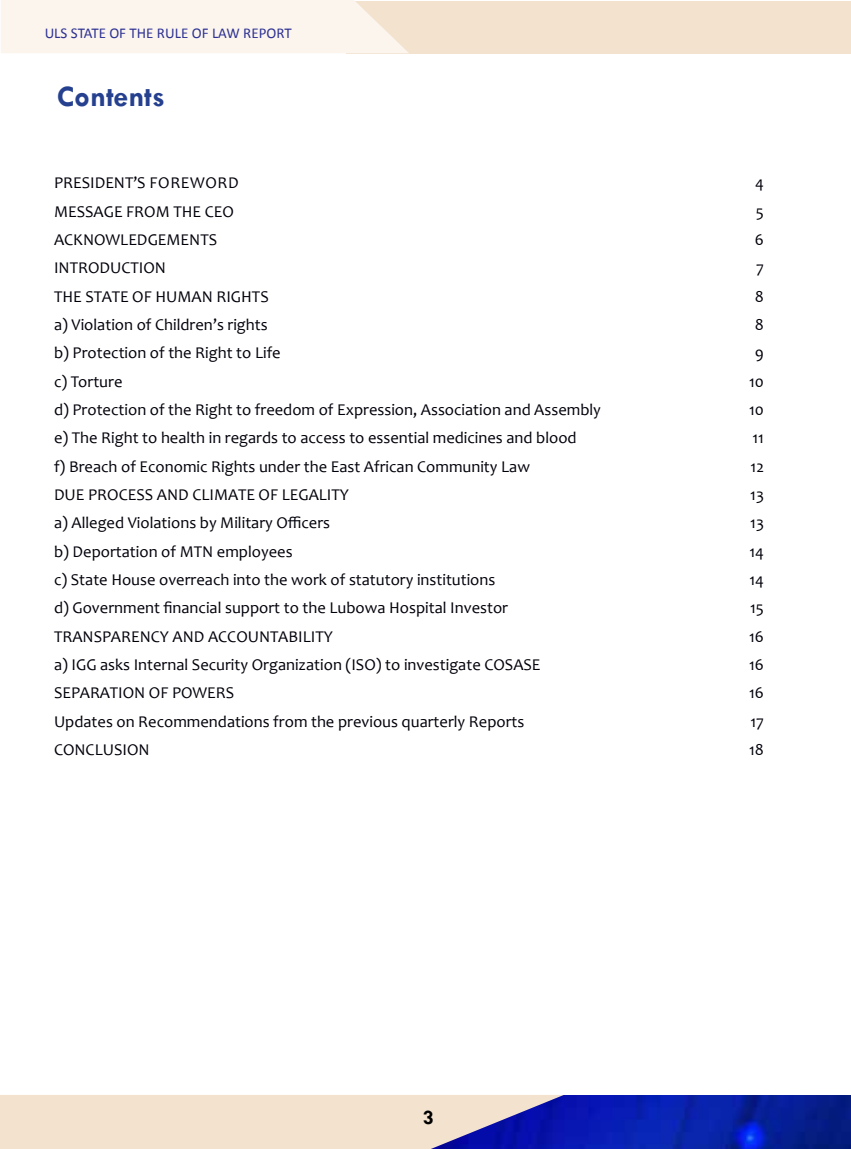
<style>
.page{position:relative;width:851px;height:1149px;background:#fff}
.page>*{position:absolute;margin:0;border:0;box-sizing:border-box;transform-origin:0 0}
.t1{font:700 30px "Tw Cen";color:#25408f}
.t2{font:700 21px "Tw Cen";color:#000}
.t3{font:16.5px "Candara";color:#00000a}
.t4{font:15px "Calibri";color:#2e3192}
</style>
<div class="page">
<img style="left:563px;top:1095px;width:287px;height:52px">
<svg style="left:0;top:1095px;width:563px;height:53px;background:#d7c9c9"></svg>
<div style="left:346px;top:1px;width:504px;height:52px;background:#f3e2ce"></div>
<div style="left:1px;top:0;width:408px;height:53px;background:#fbf5ee"></div>
<p class="t4" style="left:45px;top:23px;width:248px">ULS STATE OF THE RULE OF LAW REPORT</p>
<h1 class="t1" style="left:57px;top:78px;width:110px">Contents</h1>
<p class="t3" style="left:54px;top:173px;width:174px">PRESIDENT’S Foreword</p>
<p class="t3" style="left:755px;top:173px;width:10px">4</p>
<p class="t3" style="left:54px;top:201px;width:175px">MESSAGE FROM THE CEO</p>
<p class="t3" style="left:755px;top:201px;width:10px">5</p>
<p class="t3" style="left:54px;top:229px;width:165px">ACKNOWLEDGEMENTS</p>
<p class="t3" style="left:754px;top:229px;width:11px">6</p>
<p class="t3" style="left:54px;top:257px;width:113px">INTRODUCTION</p>
<p class="t3" style="left:756px;top:257px;width:9px">7</p>
<p class="t3" style="left:54px;top:286px;width:216px">THE STATE OF HUMAN RIGHTS</p>
<p class="t3" style="left:754px;top:286px;width:11px">8</p>
<p class="t3" style="left:54px;top:314px;width:215px">a) Violation of Children’s rights</p>
<p class="t3" style="left:754px;top:314px;width:11px">8</p>
<p class="t3" style="left:54px;top:342px;width:228px">b) Protection of the Right to Life</p>
<p class="t3" style="left:754px;top:342px;width:11px">9</p>
<p class="t3" style="left:54px;top:371px;width:70px">c) Torture</p>
<p class="t3" style="left:749px;top:371px;width:16px">10</p>
<p class="t3" style="left:54px;top:399px;width:548px">d) Protection of the Right to freedom of Expression, Association and Assembly</p>
<p class="t3" style="left:749px;top:399px;width:16px">10</p>
<p class="t3" style="left:54px;top:427px;width:524px">e) The Right to health in regards to access to essential medicines and blood</p>
<p class="t3" style="left:752px;top:427px;width:13px">11</p>
<p class="t3" style="left:54px;top:456px;width:477px">f) Breach of Economic Rights under the East African Community Law</p>
<p class="t3" style="left:750px;top:456px;width:15px">12</p>
<p class="t3" style="left:54px;top:484px;width:296px">DUE PROCESS AND CLIMATE OF LEGALITY</p>
<p class="t3" style="left:750px;top:484px;width:15px">13</p>
<p class="t3" style="left:54px;top:512px;width:278px">a) Alleged Violations by Military Officers</p>
<p class="t3" style="left:750px;top:512px;width:15px">13</p>
<p class="t3" style="left:54px;top:540px;width:240px">b) Deportation of MTN employees</p>
<p class="t3" style="left:749px;top:540px;width:16px">14</p>
<p class="t3" style="left:54px;top:569px;width:443px">c) State House overreach into the work of statutory institutions</p>
<p class="t3" style="left:749px;top:569px;width:16px">14</p>
<p class="t3" style="left:54px;top:597px;width:455px">d) Government financial support to the Lubowa Hospital Investor</p>
<p class="t3" style="left:750px;top:597px;width:15px">15</p>
<p class="t3" style="left:54px;top:625px;width:280px">TRANSPARENCY AND ACCOUNTABILITY</p>
<p class="t3" style="left:749px;top:625px;width:16px">16</p>
<p class="t3" style="left:54px;top:654px;width:488px">a) IGG asks Internal Security Organization (ISO) to investigate COSASE</p>
<p class="t3" style="left:749px;top:654px;width:16px">16</p>
<p class="t3" style="left:54px;top:682px;width:182px">SEPARATION OF POWERS</p>
<p class="t3" style="left:749px;top:682px;width:16px">16</p>
<p class="t3" style="left:54px;top:710px;width:472px">Updates on Recommendations from the previous quarterly Reports</p>
<p class="t3" style="left:750px;top:710px;width:15px">17</p>
<p class="t3" style="left:54px;top:739px;width:97px">CONCLUSION</p>
<p class="t3" style="left:749px;top:739px;width:16px">18</p>
<p class="t2" style="left:422px;top:1104px;width:13px">3</p>
</div>
